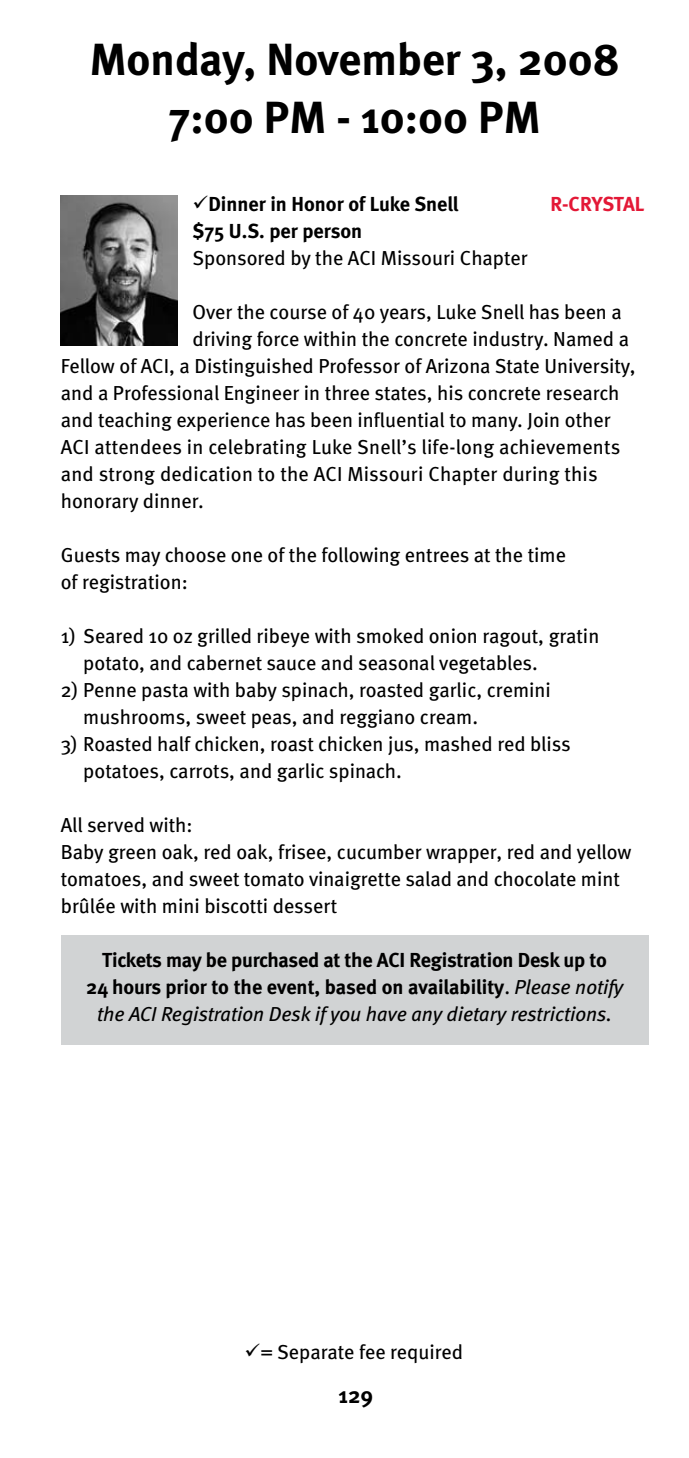
<style>
.page{position:relative;width:689px;height:1458px;background:#fff}
.page>*{position:absolute;margin:0;border:0;box-sizing:border-box;transform-origin:0 0}
.t1{font:700 45px/57.6px "Meta";color:#000;text-align:center}
.t2{font:700 22.5px "Meta";color:#000}
.t3{font:20.25px/27px "Meta";color:#000}
.t4{font:700 20.25px/27px "Meta";letter-spacing:-.01em;color:#000;text-align:center}
.t5{font:700 20.25px "Meta";color:#e31836}
.s1{font-weight:400}
.s2{font-weight:400;font-style:italic}
</style>
<div class="page">
<div style="left:61px;top:935px;width:587px;height:110px;background:#d1d3d4"></div>
<img style="left:61px;top:196px;width:116px;height:150px">
<h1 class="t1" style="left:90px;top:30px;width:531px">Monday, November 3, 2008<br>7:00 PM - 10:00 PM</h1>
<p class="t4" style="left:192px;top:191px;width:267px">✓Dinner in Honor of Luke Snell</p>
<p class="t5" style="left:550px;top:192px;width:41px">R-Crystal</p>
<p class="t4" style="left:192px;top:218px;width:171px">$75 U.S. per person</p>
<p class="t3" style="left:192px;top:245px;width:336px">Sponsored by the ACI Missouri Chapter</p>
<p class="t3" style="left:192px;top:299px;width:431px">Over the course of 40 years, Luke Snell has been a</p>
<p class="t3" style="left:192px;top:326px;width:438px">driving force within the concrete industry. Named a</p>
<p class="t3" style="left:61px;top:353px;width:576px">Fellow of ACI, a Distinguished Professor of Arizona State University,</p>
<p class="t3" style="left:61px;top:380px;width:560px">and a Professional Engineer in three states, his concrete research</p>
<p class="t3" style="left:61px;top:407px;width:551px">and teaching experience has been influential to many. Join other</p>
<p class="t3" style="left:61px;top:434px;width:561px">ACI attendees in celebrating Luke Snell’s life‑long achievements</p>
<p class="t3" style="left:61px;top:461px;width:538px">and strong dedication to the ACI Missouri Chapter during this</p>
<p class="t3" style="left:61px;top:488px;width:145px">honorary dinner.</p>
<p class="t3" style="left:61px;top:542px;width:506px">Guests may choose one of the following entrees at the time of registration:</p>
<p class="t3" style="left:83px;top:623px;width:517px;text-indent:-22px">1) Seared 10 oz grilled ribeye with smoked onion ragout, gratin potato, and cabernet sauce and seasonal vegetables.</p>
<p class="t3" style="left:83px;top:677px;width:469px;text-indent:-22px">2) Penne pasta with baby spinach, roasted garlic, cremini mushrooms, sweet peas, and reggiano cream.</p>
<p class="t3" style="left:83px;top:731px;width:489px;text-indent:-22px">3) Roasted half chicken, roast chicken jus, mashed red bliss potatoes, carrots, and garlic spinach.</p>
<p class="t3" style="left:61px;top:812px;width:572px">All served with:<br>Baby green oak, red oak, frisee, cucumber wrapper, red and yellow tomatoes, and sweet tomato vinaigrette salad and chocolate mint brûlée with mini biscotti dessert</p>
<p class="t4" style="left:86px;top:947px;width:538px">Tickets may be purchased at the ACI Registration Desk up to<br>24 hours prior to the event, based on availability<span class="s1">.</span> <span class="s2">Please notify the ACI Registration Desk if you have any dietary restrictions.</span></p>
<p class="t3" style="left:244px;top:1338px;width:220px">✓= Separate fee required</p>
<p class="t2" style="left:338px;top:1382px;width:36px">129</p>
</div>
